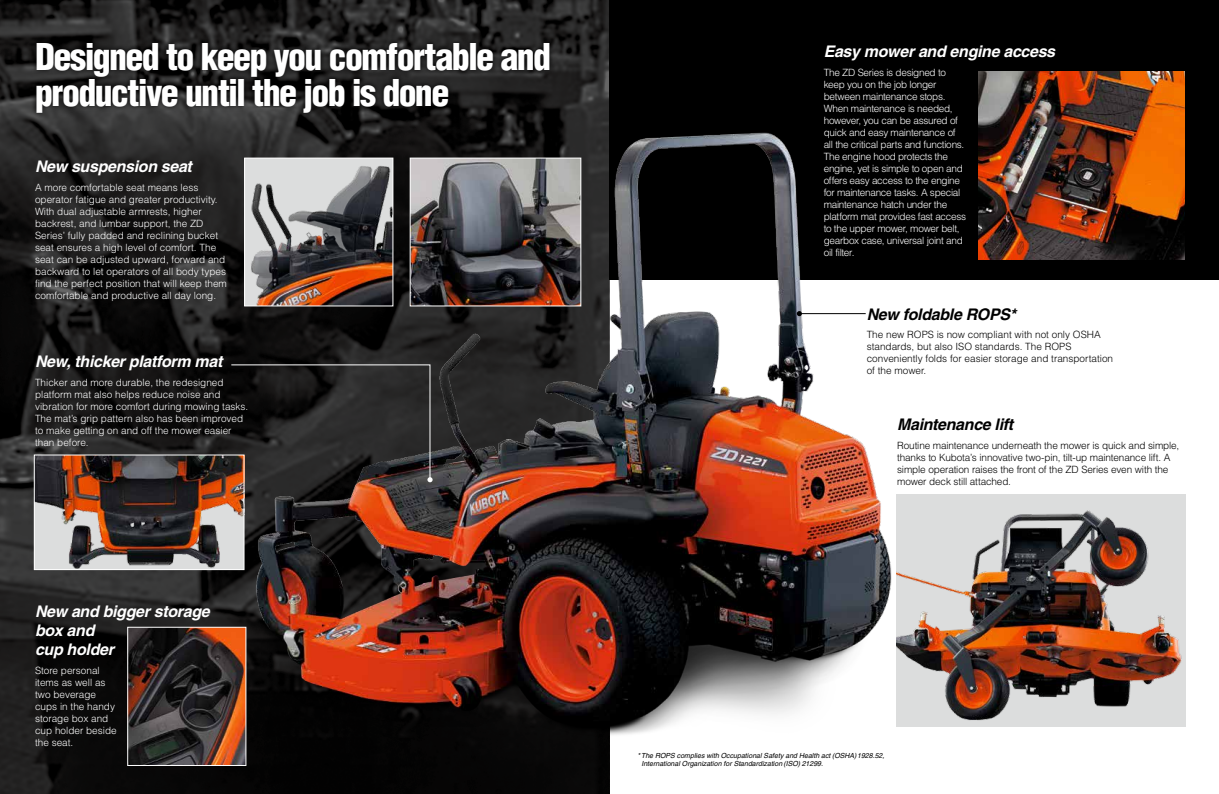
<style>
.page{position:relative;width:1219px;height:794px;background:#fff}
.page>*{position:absolute;margin:0;border:0;box-sizing:border-box;transform-origin:0 0}
.t1{font:900 condensed 36px/36px "Helvetica";letter-spacing:-.045em;color:#fff}
.t2{font:italic 700 16px/19px "Helvetica";letter-spacing:-.02em;color:#fff}
.t3{font:italic 700 16px "Helvetica";letter-spacing:-.02em;color:#000}
.t4{font:300 10px/12px "Helvetica";color:#fff}
.t5{font:300 10px/12px "Helvetica";letter-spacing:-.03em;color:#fff}
.t6{font:300 10px/12px "Helvetica";letter-spacing:-.01em;color:#000}
.t7{font:italic 7px/8px "Helvetica";color:#000}
</style>
<div class="page">
<svg style="left:0;top:0;width:609px;height:794px;background:#1c1b1b"></svg>
<div style="left:609px;top:0;width:610px;height:279px;background:#000"></div>
<img style="left:219px;top:116px;width:687px;height:649px">
<svg style="left:31px;top:37px;width:524px;height:81px;background:#191818"></svg>
<img style="left:412px;top:160px;width:167px;height:144px">
<div style="left:410px;top:158px;width:171px;height:148px;border:1px solid #fff"></div>
<img style="left:36px;top:457px;width:206px;height:111px">
<div style="left:34px;top:455px;width:210px;height:115px;border:1px solid #fff"></div>
<div style="left:896px;top:494px;width:290px;height:232px;background:#dcdddd"></div>
<img style="left:896px;top:510px;width:286px;height:211px">
<svg style="left:797px;top:311px;width:5px;height:5px"></svg>
<svg style="left:231px;top:364px;width:202px;height:118px;background:#292727"></svg>
<img style="left:246px;top:160px;width:145px;height:144px">
<div style="left:244px;top:158px;width:149px;height:148px;border:1px solid #fff"></div>
<img style="left:129px;top:629px;width:115px;height:134px">
<div style="left:127px;top:627px;width:119px;height:138px;border:1px solid #fff"></div>
<img style="left:979px;top:71px;width:206px;height:188px">
<hr style="left:799px;top:313px;width:67px;height:1px;background:#000">
<h1 class="t1" style="left:35px;top:38px;width:518px">Designed to keep you comfortable and productive until the job is done</h1>
<h2 class="t2" style="left:35px;top:157px;width:158px">New suspension seat</h2>
<p class="t4" style="left:35px;top:181px;width:193px">A more comfortable seat means less operator fatigue and greater productivity.<br>With dual adjustable armrests, higher backrest, and lumbar support, the ZD Series’ fully padded and reclining bucket seat ensures a high level of comfort. The seat can be adjusted upward, forward and backward to let operators of all body types find the perfect position that will keep them comfortable and productive all day long.</p>
<h2 class="t2" style="left:35px;top:352px;width:189px">New, thicker platform mat</h2>
<p class="t4" style="left:35px;top:376px;width:215px">Thicker and more durable, the redesigned platform mat also helps reduce noise and vibration for more comfort during mowing tasks.<br>The mat’s grip pattern also has been improved to make getting on and off the mower easier than before.</p>
<h2 class="t2" style="left:35px;top:602px;width:176px">New and bigger storage box and<br>cup holder</h2>
<p class="t4" style="left:35px;top:664px;width:83px">Store personal items as well as two beverage cups in the handy storage box and cup holder beside the seat.</p>
<h2 class="t2" style="left:824px;top:41px;width:233px">Easy mower and engine access</h2>
<p class="t5" style="left:824px;top:66px;width:144px">The ZD Series is designed to keep you on the job longer between maintenance stops.<br>When maintenance is needed, however, you can be assured of quick and easy maintenance of all the critical parts and functions.<br>The engine hood protects the engine, yet is simple to open and offers easy access to the engine for maintenance tasks. A special maintenance hatch under the platform mat provides fast access to the upper mower, mower belt, gearbox case, universal joint and oil filter.</p>
<h2 class="t3" style="left:867px;top:304px;width:151px">New foldable ROPS*</h2>
<p class="t6" style="left:867px;top:329px;width:248px">The new ROPS is now compliant with not only OSHA standards, but also ISO standards. The ROPS conveniently folds for easier storage and transportation of the mower.</p>
<h2 class="t3" style="left:897px;top:415px;width:118px">Maintenance lift</h2>
<p class="t6" style="left:897px;top:439px;width:284px">Routine maintenance underneath the mower is quick and simple, thanks to Kubota’s innovative two-pin, tilt-up maintenance lift. A simple operation raises the front of the ZD Series even with the mower deck still attached.</p>
<p class="t7" style="left:641px;top:751px;width:244px;text-indent:-4px">* The ROPS complies with Occupational Safety and Health act (OSHA) 1928.52,<br>International Organization for Standardization (ISO) 21299.</p>
</div>
